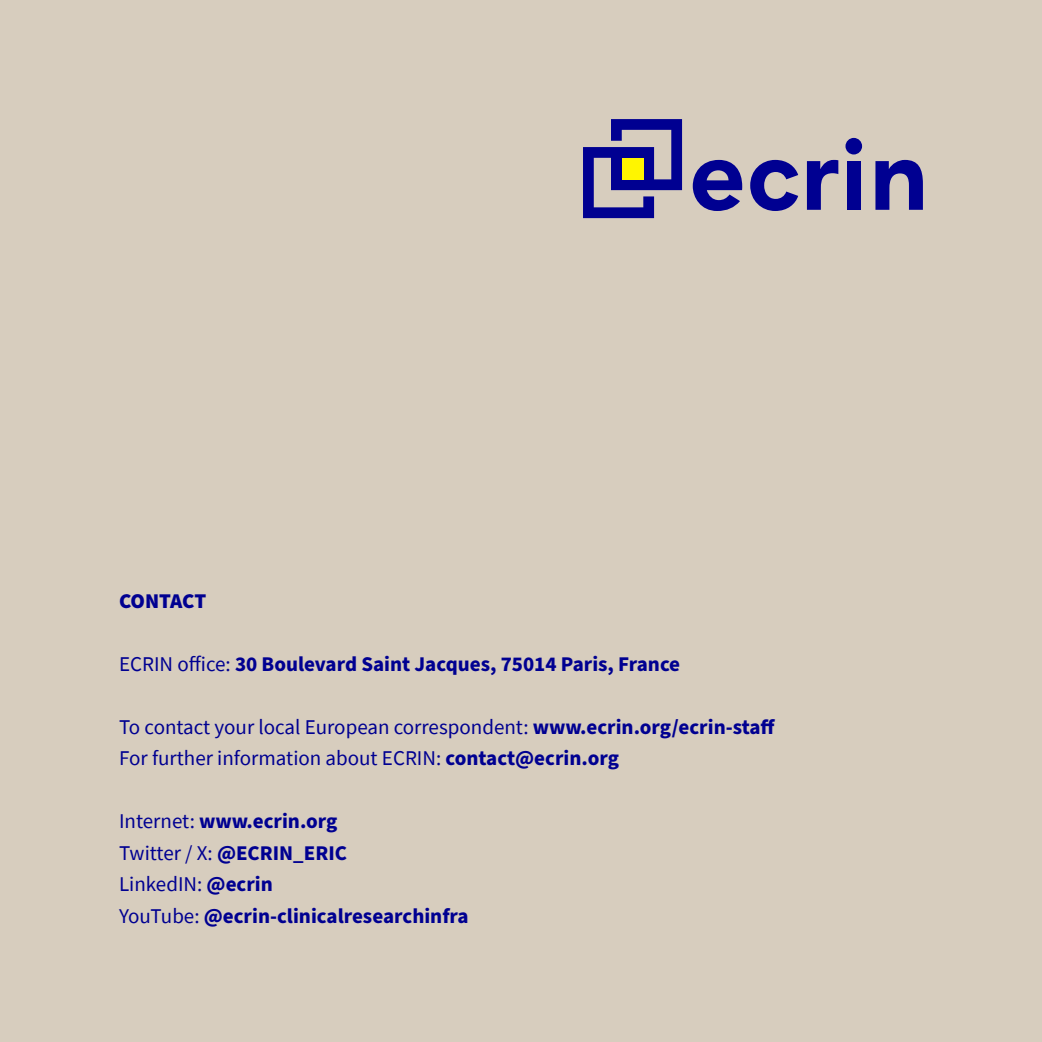
<style>
.page{position:relative;width:1042px;height:1042px;background:#d7cdbe}
.page>*{position:absolute;margin:0;border:0;box-sizing:border-box;transform-origin:0 0}
.t1{font:700 21px/31.5px "Source Sans Pro";color:#000091}
.t2{font:21px/31.5px "Source Sans Pro";color:#000091}
.t3{font:900 21px "Source Sans Pro";letter-spacing:-.01em;color:#000091}
.s1{font-weight:400}
.s2{font-weight:700}
</style>
<div class="page">
<svg style="left:750px;top:160px;width:48px;height:51px"></svg>
<svg style="left:693px;top:160px;width:49px;height:51px"></svg>
<div style="left:847px;top:161px;width:14px;height:49px;background:#000091"></div>
<svg style="left:807px;top:160px;width:31px;height:50px"></svg>
<div style="left:845px;top:138px;width:17px;height:16px;background:#000091;border-radius:50%"></div>
<svg style="left:875px;top:160px;width:48px;height:50px"></svg>
<svg style="left:583px;top:119px;width:99px;height:99px"></svg>
<div style="left:622px;top:158px;width:21px;height:21px;background:#fff500"></div>
<p class="t3" style="left:119px;top:586px;width:89px">CONTACT</p>
<p class="t1" style="left:119px;top:649px;width:562px"><span class="s1">ECRIN office:</span> 30 Boulevard Saint Jacques, 75014 Paris, France</p>
<p class="t2" style="left:119px;top:711px;width:658px">To contact your local European correspondent: <span class="s2">www.ecrin.org/ecrin-staff<br></span>For further information about ECRIN: <span class="s2">contact@ecrin.org</span></p>
<p class="t1" style="left:119px;top:806px;width:351px"><span class="s1">Internet:</span> www.ecrin.org<br><span class="s1">Twitter / X:</span> @ECRIN_ERIC<br><span class="s1">LinkedIN:</span> @ecrin<br><span class="s1">YouTube:</span> @ecrin-clinicalresearchinfra</p>
</div>
